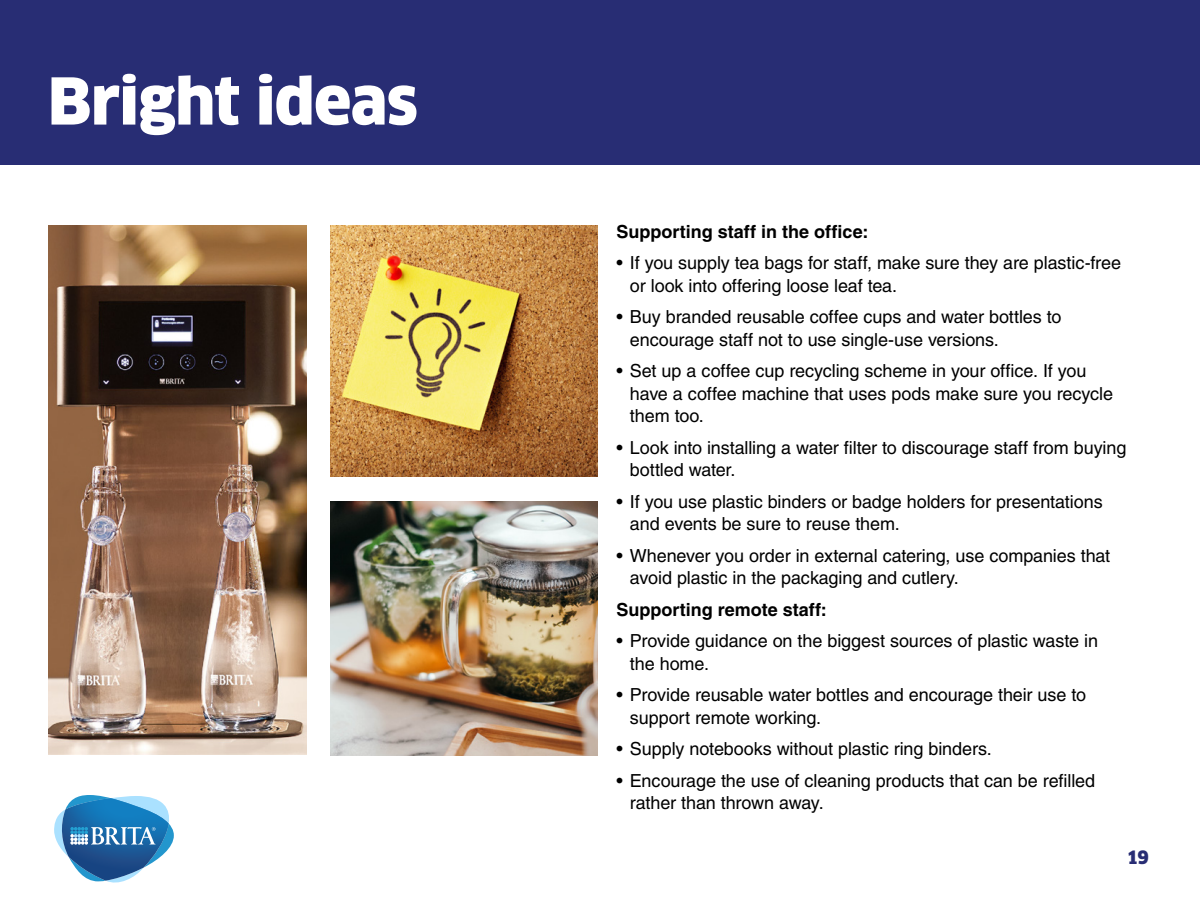
<style>
.page{position:relative;width:1200px;height:900px;background:#fff}
.page>*{position:absolute;margin:0;border:0;box-sizing:border-box;transform-origin:0 0}
.t1{font:900 63px "Clan Pro";letter-spacing:-.015em;color:#fff}
.t2{font:18px/22.5px "Helvetica LT Pro";letter-spacing:-.005em;color:#000}
.Body{font:700 18px "Helvetica LT Pro";color:#000}
.t3{font:900 18px "Clan Pro";color:#282d74}
</style>
<div class="page">
<svg style="left:54px;top:795px;width:120px;height:88px"></svg>
<div style="left:0;top:0;width:1200px;height:165px;background:#282d74"></div>
<img style="left:48px;top:225px;width:259px;height:529px">
<img style="left:330px;top:225px;width:268px;height:252px">
<img style="left:330px;top:501px;width:268px;height:255px">
<h1 class="t1" style="left:48px;top:64px;width:372px">Bright ideas</h1>
<p class="Body" style="left:616px;top:221px;width:253px">Supporting staff in the office:</p>
<p class="t2" style="left:630px;top:252px;width:493px;text-indent:-14px">• If you supply tea bags for staff, make sure they are plastic-free or look into offering loose leaf tea.</p>
<p class="t2" style="left:630px;top:306px;width:433px;text-indent:-14px">• Buy branded reusable coffee cups and water bottles to encourage staff not to use single-use versions.</p>
<p class="t2" style="left:630px;top:360px;width:485px;text-indent:-14px">• Set up a coffee cup recycling scheme in your office. If you have a coffee machine that uses pods make sure you recycle them too.</p>
<p class="t2" style="left:630px;top:436px;width:498px;text-indent:-14px">• Look into installing a water filter to discourage staff from buying bottled water.</p>
<p class="t2" style="left:630px;top:490px;width:474px;text-indent:-14px">• If you use plastic binders or badge holders for presentations and events be sure to reuse them.</p>
<p class="t2" style="left:630px;top:544px;width:482px;text-indent:-14px">• Whenever you order in external catering, use companies that avoid plastic in the packaging and cutlery.</p>
<p class="Body" style="left:616px;top:599px;width:212px">Supporting remote staff:</p>
<p class="t2" style="left:630px;top:630px;width:470px;text-indent:-14px">• Provide guidance on the biggest sources of plastic waste in the home.</p>
<p class="t2" style="left:630px;top:684px;width:458px;text-indent:-14px">• Provide reusable water bottles and encourage their use to support remote working.</p>
<p class="t2" style="left:616px;top:738px;width:377px">• Supply notebooks without plastic ring binders.</p>
<p class="t2" style="left:630px;top:769px;width:467px;text-indent:-14px">• Encourage the use of cleaning products that can be refilled rather than thrown away.</p>
<p class="t3" style="left:1127px;top:847px;width:24px">19</p>
</div>
